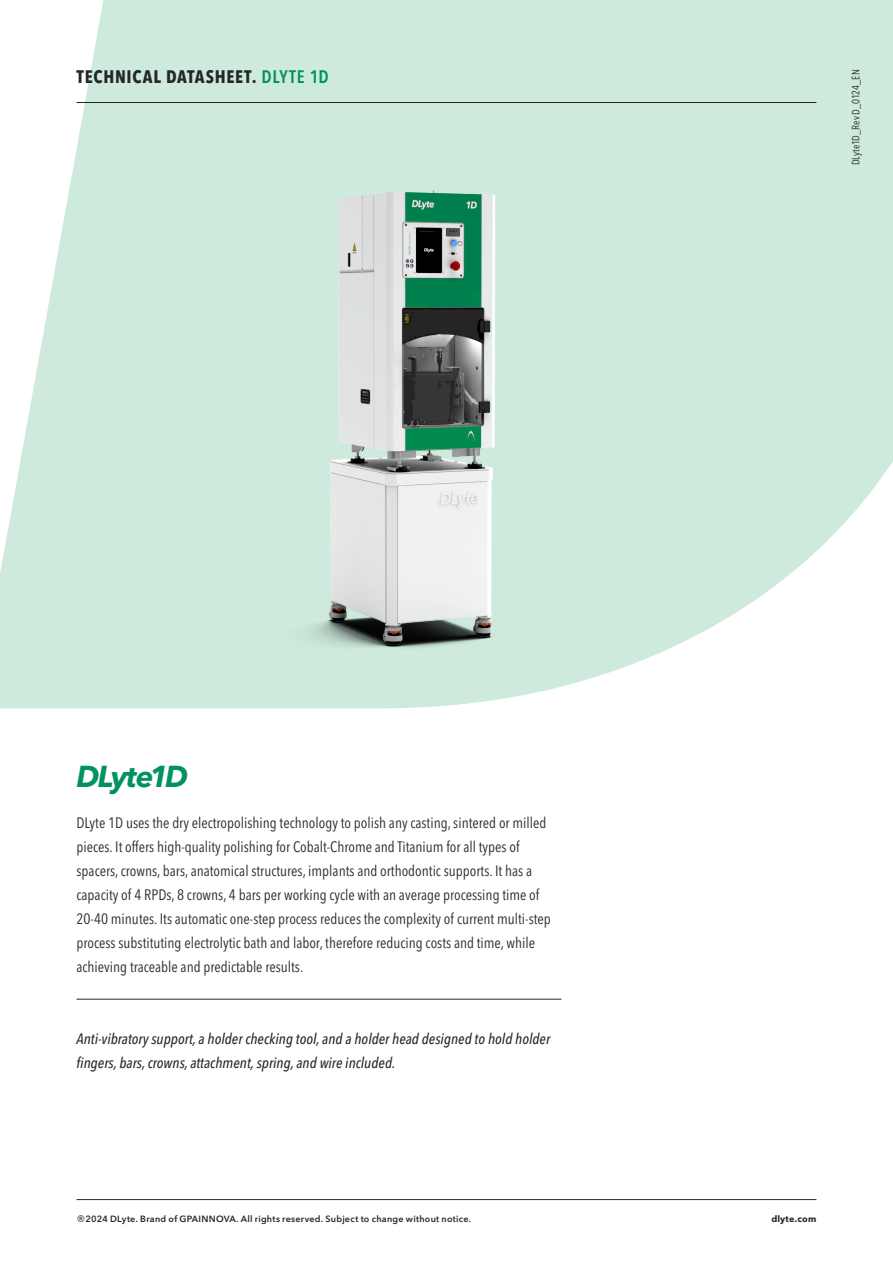
<style>
.page{position:relative;width:893px;height:1263px;background:#fff}
.page>*{position:absolute;margin:0;border:0;box-sizing:border-box;transform-origin:0 0}
.t1{font:italic 700 30px "Avenir Next LT Pro";letter-spacing:-.075em;color:#00935f}
.t2{font:700 condensed 18px "Avenir Next LT Pro";letter-spacing:.04em;color:#242729}
.t3{font:condensed 15px/24px "Avenir Next LT Pro";color:#242729}
.t4{font:italic 500 condensed 15px/24px "Avenir Next LT Pro";color:#242729}
.t5{font:condensed 10.5px "Avenir Next LT Pro";letter-spacing:-.01em;color:#242729}
.t6{font:600 9px "Avenir Next LT Pro";letter-spacing:.03em;color:#242729}
.t7{font:700 9px "Avenir Next LT Pro";letter-spacing:.02em;color:#242729}
.s1{font-weight:600;color:#00935f}
.s2{font-weight:400;font-size:15px}
</style>
<div class="page">
<hr style="left:77px;top:1199px;width:739px;height:1px;background:#242729">
<div style="left:97px;top:0;width:796px;height:35px;background:#cdeadd"></div>
<hr style="left:77px;top:999px;width:484px;height:1px;background:#242729">
<img style="left:0;top:35px;width:893px;height:674px">
<p class="t2" style="left:77px;top:66px;width:254px">TECHNICAL DATASHEET. <span class="s1">DLYTE 1D</span></p>
<p class="t5" style="left:849px;top:165px;width:97px;rotate:-90deg">DLyte1D_Rev D_0124_EN</p>
<p class="t1" style="left:77px;top:758px;width:113px">DLyte1D</p>
<p class="t3" style="left:77px;top:810px;width:476px">DLyte 1D uses the dry electropolishing technology to polish any casting, sintered or milled pieces. It offers high-quality polishing for Cobalt-Chrome and Titanium for all types of spacers, crowns, bars, anatomical structures, implants and orthodontic supports. It has a capacity of 4 RPDs, 8 crowns, 4 bars per working cycle with an average processing time of 20-40 minutes. Its automatic one-step process reduces the complexity of current multi-step process substituting electrolytic bath and labor, therefore reducing costs and time, while achieving traceable and predictable results.</p>
<p class="t4" style="left:77px;top:1026px;width:475px">Anti-vibratory support, a holder checking tool, and a holder head designed to hold holder fingers, bars, crowns, attachment, spring, and wire included.</p>
<p class="t6" style="left:77px;top:1213px;width:396px"><span class="s2">®</span>2024 DLyte. Brand of GPAINNOVA. All rights reserved. Subject to change without notice.</p>
<p class="t7" style="left:771px;top:1213px;width:47px">dlyte.com</p>
</div>
